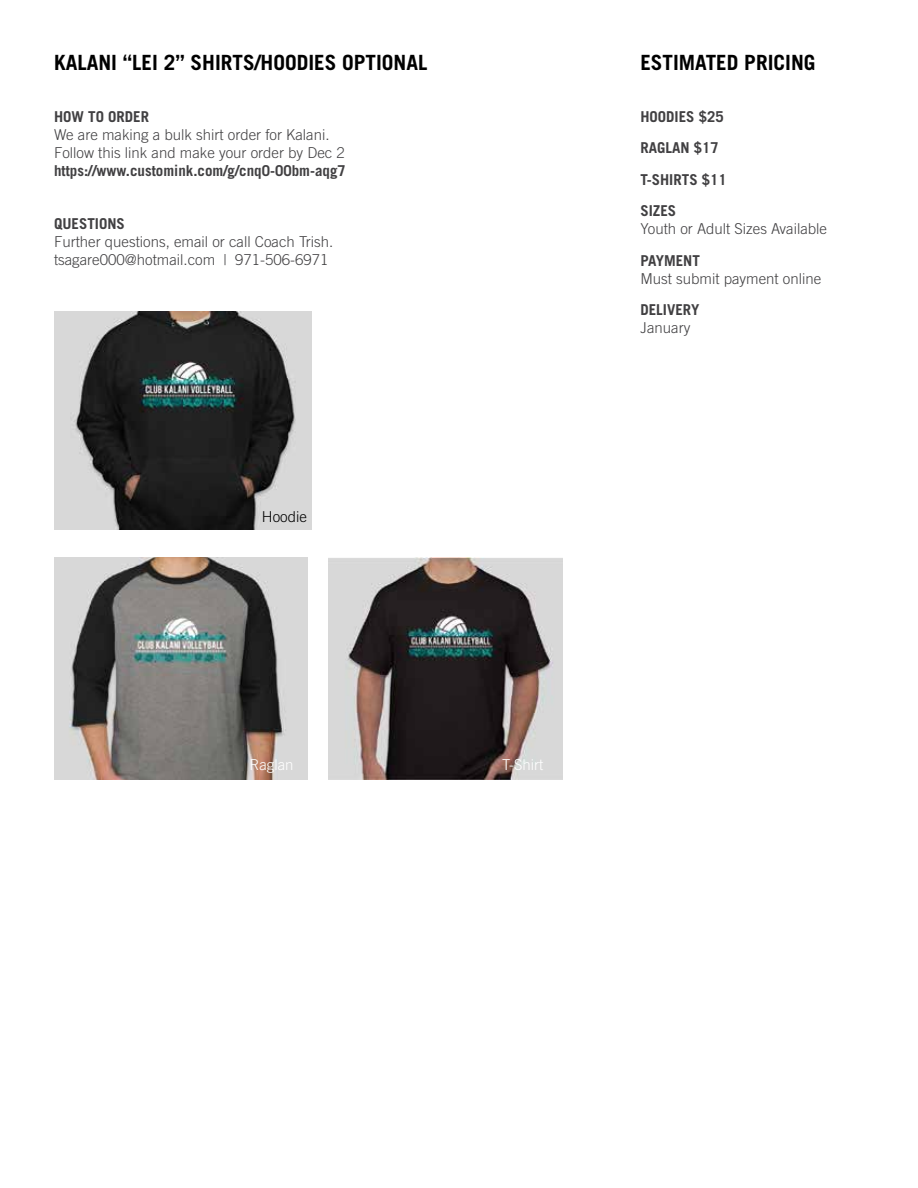
<style>
.page{position:relative;width:918px;height:1188px;background:#fff}
.page>*{position:absolute;margin:0;border:0;box-sizing:border-box;transform-origin:0 0}
.t1{font:700 21px "Trade Gothic";color:#000}
.t2{font:300 15px/18px "Trade Gothic";color:#414042}
.t3{font:700 15px/31.5px "Trade Gothic";color:#414042}
.t4{font:300 15px "Trade Gothic";color:#fff}
.t5{font:300 15px "Trade Gothic";color:#000}
</style>
<div class="page">
<img style="left:54px;top:311px;width:257px;height:218px">
<img style="left:54px;top:557px;width:253px;height:223px">
<img style="left:329px;top:557px;width:233px;height:223px">
<h1 class="t1" style="left:54px;top:50px;width:375px">KALANI “LEI 2” SHIRTS/HOODIES OPTIONAL</h1>
<p class="t3" style="left:54px;top:101px;width:97px">HOW TO ORDER</p>
<p class="t2" style="left:54px;top:125px;width:292px">We are making a bulk shirt order for Kalani.<br>Follow this link and make your order by Dec 2</p>
<p class="t3" style="left:54px;top:155px;width:293px">https://www.customink.com/g/cnq0-00bm-aqg7</p>
<p class="t3" style="left:54px;top:208px;width:72px">QUESTIONS</p>
<p class="t2" style="left:54px;top:233px;width:281px">Further questions, email or call Coach Trish. tsagare000@hotmail.com | 971-506-6971</p>
<p class="t5" style="left:262px;top:507px;width:46px">Hoodie</p>
<p class="t4" style="left:249px;top:756px;width:46px">Raglan</p>
<p class="t4" style="left:502px;top:756px;width:43px">T-Shirt</p>
<h1 class="t1" style="left:640px;top:50px;width:177px">ESTIMATED PRICING</h1>
<p class="t3" style="left:640px;top:101px;width:88px">HOODIES $25<br>RAGLAN $17<br>T-SHIRTS $11<br>SIZES</p>
<p class="t2" style="left:640px;top:220px;width:188px">Youth or Adult Sizes Available</p>
<p class="t3" style="left:640px;top:245px;width:61px">PAYMENT</p>
<p class="t2" style="left:640px;top:269px;width:182px">Must submit payment online</p>
<p class="t3" style="left:640px;top:294px;width:60px">DELIVERY</p>
<p class="t2" style="left:640px;top:319px;width:51px">January</p>
</div>
